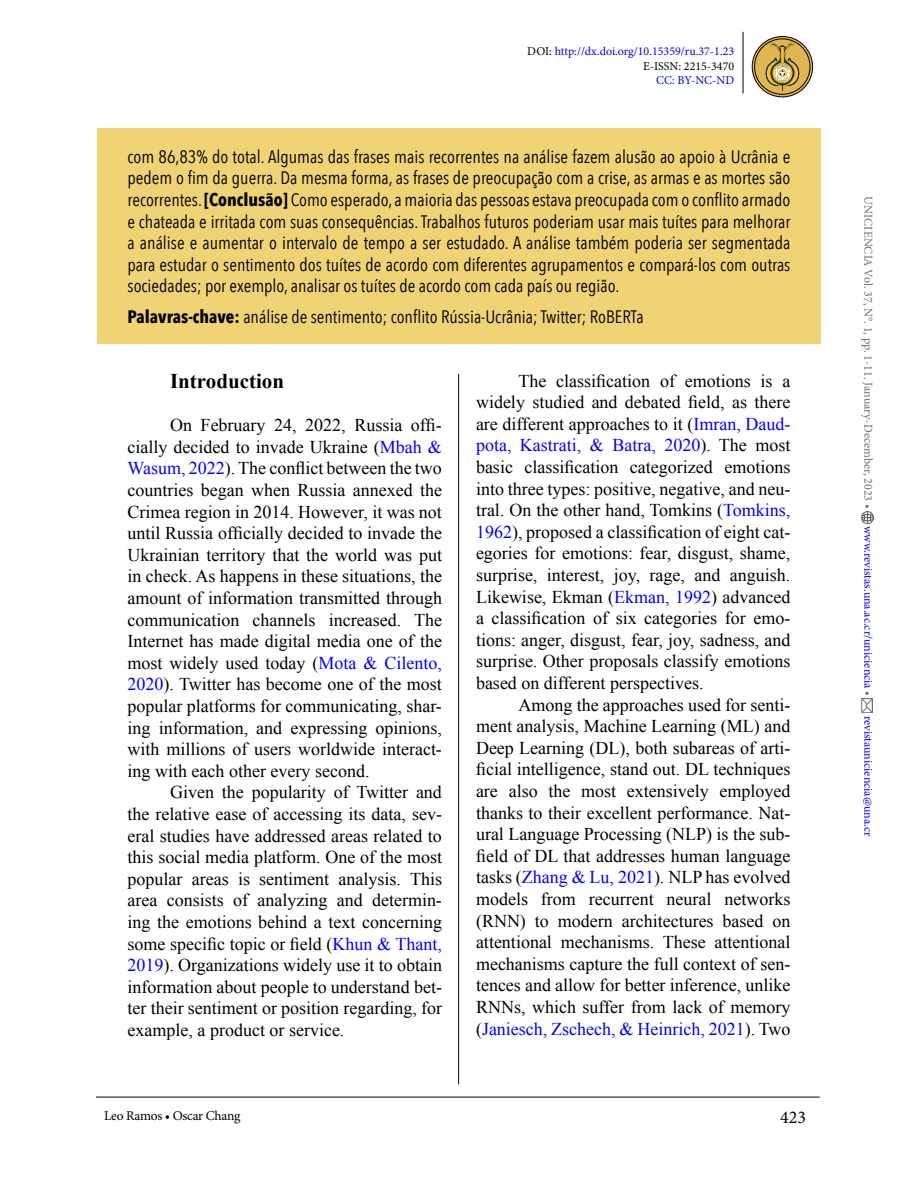
<style>
.page{position:relative;width:918px;height:1188px;background:#fff}
.page>*{position:absolute;margin:0;border:0;box-sizing:border-box;transform-origin:0 0}
.t1{font:700 21px "Times New Roman";color:#000}
.t2{font:18px/21.6px "Times New Roman";color:#000;text-align:justify}
.t3{font:18px/21.6px "Avenir Next Condensed";color:#000;text-align:justify}
.t4{font:18px "Minion Pro";color:#000}
.t5{font:13.5px "Minion Pro";letter-spacing:-.02em;color:#000}
.t6{font:12px/14.4px "Minion Pro";color:#00f;text-align:right}
.t7{font:12px "Minion Pro";color:#706f6f}
.s1{color:#000}
.s2{font-weight:700}
.s3{color:#00f}
.s4{color:#706f6f}
</style>
<div class="page">
<hr style="left:743px;top:32px;width:1px;height:61px;background:#000">
<hr style="left:458px;top:110px;width:1px;height:974px;background:#000">
<svg style="left:862px;top:511px;width:12px;height:12px"></svg>
<img style="left:862px;top:699px;width:10px;height:14px">
<hr style="left:96px;top:1097px;width:724px;height:1px;background:#000">
<svg style="left:752px;top:37px;width:61px;height:60px"></svg>
<div style="left:754px;top:39px;width:56px;height:56px;border:1px solid #000;border-radius:50%"></div>
<div style="left:752px;top:36px;width:61px;height:61px;border:1px solid #000;border-radius:50%"></div>
<svg style="left:766px;top:42px;width:33px;height:50px;background:#bc9f53"></svg>
<div style="left:435px;top:102px;width:50px;height:272px;background:#fff"></div>
<div style="left:97px;top:128px;width:724px;height:216px;background:#efd375"></div>
<p class="t6" style="left:527px;top:45px;width:208px"><span class="s1">DOI:</span> http://dx.doi.org/10.15359/ru.37-1.23<br><span class="s1">E-ISSN: 2215-3470</span></p>
<p class="t6" style="left:656px;top:73px;width:80px">CC: BY-NC-ND</p>
<p class="t3" style="left:128px;top:145px;width:664px">com 86,83% do total. Algumas das frases mais recorrentes na análise fazem alusão ao apoio à Ucrânia e pedem o fim da guerra. Da mesma forma, as frases de preocupação com a crise, as armas e as mortes são recorrentes. <span class="s2">[Conclusão]</span> Como esperado, a maioria das pessoas estava preocupada com o conflito armado e chateada e irritada com suas consequências. Trabalhos futuros poderiam usar mais tuítes para melhorar a análise e aumentar o intervalo de tempo a ser estudado. A análise também poderia ser segmentada para estudar o sentimento dos tuítes de acordo com diferentes agrupamentos e compará-los com outras sociedades; por exemplo, analisar os tuítes de acordo com cada país ou região.</p>
<p class="t3" style="left:128px;top:305px;width:518px"><span class="s2">Palavras-chave:</span> análise de sentimento; conflito Rússia-Ucrânia; Twitter; RoBERTa</p>
<p class="t1" style="left:170px;top:367px;width:115px">Introduction</p>
<p class="t2" style="left:128px;top:414px;width:316px;text-indent:43px">On February 24, 2022, Russia offi&shy;cially decided to invade Ukraine (<span class="s3">Mbah &amp; Wasum, 2022</span>). The conflict between the two countries began when Russia annexed the Crimea region in 2014. However, it was not until Russia officially decided to invade the Ukrainian territory that the world was put in check. As happens in these situations, the amount of information transmitted through communication channels increased. The Internet has made digital media one of the most widely used today (<span class="s3">Mota &amp; Cilento, 2020</span>). Twitter has become one of the most popular platforms for communicating, shar&shy;ing information, and expressing opinions, with millions of users worldwide interact&shy;ing with each other every second.</p>
<p class="t2" style="left:128px;top:781px;width:316px;text-indent:43px">Given the popularity of Twitter and the relative ease of accessing its data, sev&shy;eral studies have addressed areas related to this social media platform. One of the most popular areas is sentiment analysis. This area consists of analyzing and determin&shy;ing the emotions behind a text concerning some specific topic or field (<span class="s3">Khun &amp; Thant, 2019</span>). Organizations widely use it to obtain information about people to understand bet&shy;ter their sentiment or position regarding, for example, a product or service.</p>
<p class="t5" style="left:104px;top:1106px;width:138px">Leo Ramos • Oscar Chang</p>
<p class="t2" style="left:476px;top:370px;width:316px;text-indent:43px">The classification of emotions is a widely studied and debated field, as there are different approaches to it (<span class="s3">Imran, Daud&shy;pota, Kastrati, &amp; Batra, 2020</span>). The most basic classification categorized emotions into three types: positive, negative, and neu&shy;tral. On the other hand, Tomkins (<span class="s3">Tomkins, 1962</span>), proposed a classification of eight cat&shy;egories for emotions: fear, disgust, shame, surprise, interest, joy, rage, and anguish.<br>Likewise, Ekman (<span class="s3">Ekman, 1992</span>) advanced a classification of six categories for emo&shy;tions: anger, disgust, fear, joy, sadness, and surprise. Other proposals classify emotions based on different perspectives.</p>
<p class="t2" style="left:476px;top:694px;width:316px;text-indent:43px">Among the approaches used for senti&shy;ment analysis, Machine Learning (ML) and Deep Learning (DL), both subareas of arti&shy;ficial intelligence, stand out. DL techniques are also the most extensively employed thanks to their excellent performance. Nat&shy;ural Language Processing (NLP) is the sub&shy;field of DL that addresses human language tasks (<span class="s3">Zhang &amp; Lu, 2021</span>). NLP has evolved models from recurrent neural networks (RNN) to modern architectures based on attentional mechanisms. These attentional mechanisms capture the full context of sen&shy;tences and allow for better inference, unlike RNNs, which suffer from lack of memory (<span class="s3">Janiesch, Zschech, &amp; Heinrich, 2021</span>). Two</p>
<p class="t4" style="left:780px;top:1106px;width:27px">423</p>
<p class="t7" style="left:876px;top:196px;width:314px;rotate:90deg">UNICIENCIA Vol. 37, N°. 1, pp. 1-11. January-December, 2023 •</p>
<p class="t6" style="left:876px;top:526px;width:172px;rotate:90deg">www.revistas.una.ac.cr/uniciencia <span class="s4">•</span></p>
<p class="t6" style="left:876px;top:716px;width:122px;rotate:90deg">revistauniciencia@una.cr</p>
</div>
